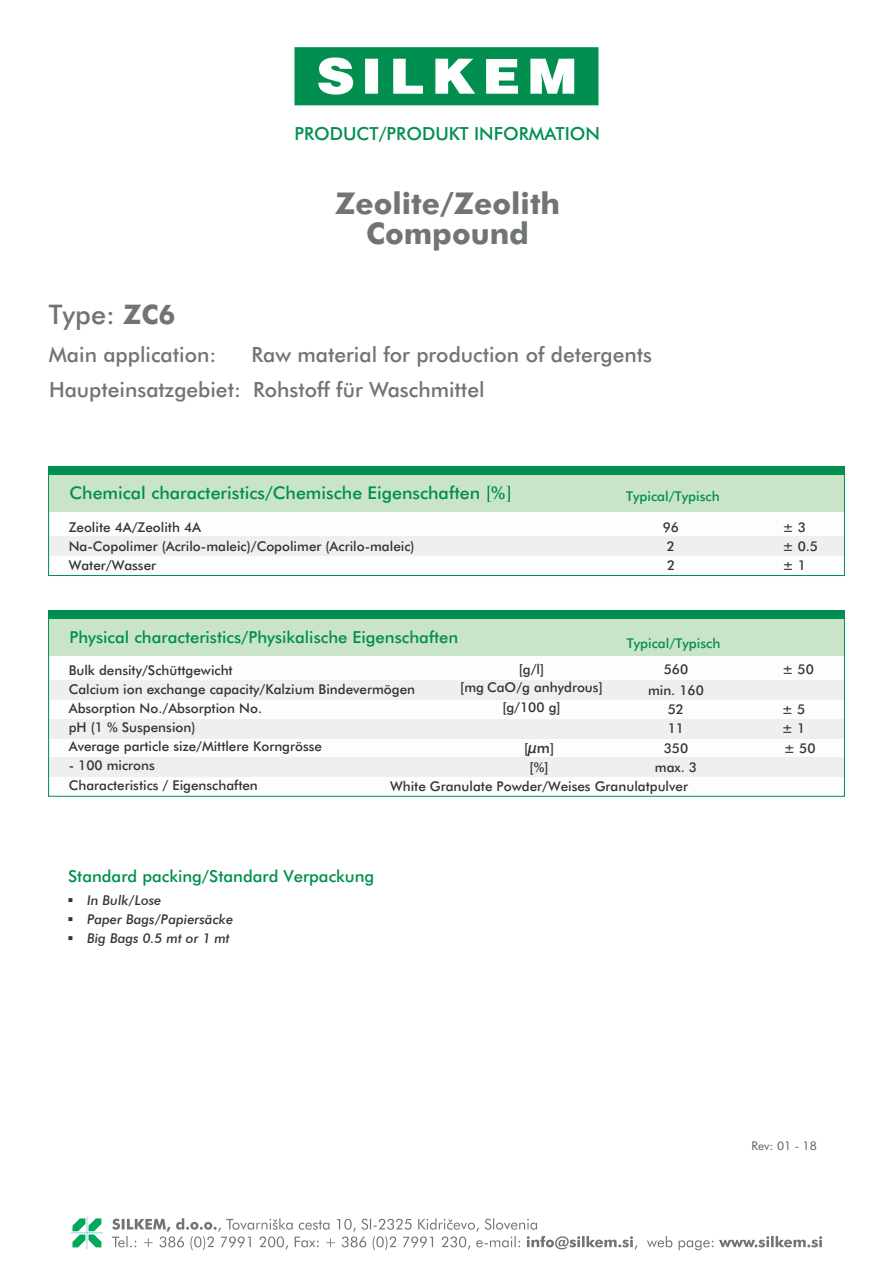
<style>
.page{position:relative;width:893px;height:1263px;background:#fff}
.page>*{position:absolute;margin:0;border:0;box-sizing:border-box;transform-origin:0 0}
.t1{font:700 30px/30.2px "Futura BT";color:#717476;text-align:center}
.t2{font:500 27px "Futura BT";color:#717476}
.t3{font:500 21px/35.5px "Futura BT";color:#717476}
.t4{font:500 18px "Futura BT";color:#008f4e}
.t5{font:500 17.55px "Futura BT";color:#008f4e}
.t6{font:500 16.5px "Futura BT";color:#008f4e}
.t7{font:500 13.5px/19px "Futura BT";color:#353435}
.t8{font:italic 500 13.5px "Futura BT";color:#353435}
.t9{font:500 13.5px "Futura BT";color:#008f4e}
.t10{font:12px "Futura BT";color:#5e6061}
.s1{font-weight:700}
.s2{font-size:15px}
</style>
<div class="page">
<div style="left:49px;top:757px;width:795px;height:20px;background:#efeff0"></div>
<div style="left:49px;top:610px;width:795px;height:45px;background:#c9e4c8"></div>
<div style="left:49px;top:610px;width:795px;height:8px;background:#008f4e"></div>
<div style="left:49px;top:680px;width:795px;height:19px;background:#efeff0"></div>
<div style="left:49px;top:719px;width:795px;height:19px;background:#efeff0"></div>
<div style="left:48px;top:611px;width:797px;height:185px;border:1px solid #008f4e"></div>
<svg style="left:112px;top:1218px;width:710px;height:32px"></svg>
<svg style="left:71px;top:1217px;width:32px;height:32px"></svg>
<svg style="left:294px;top:47px;width:304px;height:58px"></svg>
<div style="left:49px;top:466px;width:795px;height:46px;background:#c9e4c8"></div>
<div style="left:49px;top:466px;width:795px;height:8px;background:#008f4e"></div>
<div style="left:49px;top:536px;width:795px;height:19px;background:#efeff0"></div>
<svg style="left:488px;top:486px;width:3px;height:16px"></svg>
<svg style="left:506px;top:486px;width:4px;height:16px"></svg>
<div style="left:48px;top:466px;width:797px;height:110px;border:1px solid #008f4e"></div>
<h3 class="t4" style="left:294px;top:126px;width:307px">PRODUCT/PRODUKT INFORMATION</h3>
<h1 class="t1" style="left:335px;top:191px;width:226px">Zeolite/Zeolith<br>Compound</h1>
<h2 class="t2" style="left:49px;top:303px;width:128px">Type: <span class="s1">ZC6</span></h2>
<h3 class="t3" style="left:49px;top:339px;width:169px">Main application:</h3>
<h3 class="t3" style="left:49px;top:339px;width:604px;text-indent:202px">Raw material for production of detergents<br>Haupteinsatzgebiet: Rohstoff für Waschmittel</h3>
<p class="t5" style="left:69px;top:486px;width:437px">Chemical characteristics/Chemische Eigenschaften %</p>
<p class="t7" style="left:69px;top:518px;width:347px">Zeolite 4A/Zeolith 4A<br>Na-Copolimer (Acrilo-maleic)/Copolimer (Acrilo-maleic)<br>Water/Wasser</p>
<p class="t9" style="left:626px;top:491px;width:95px">Typical/Typisch</p>
<p class="t7" style="left:663px;top:518px;width:18px">96</p>
<p class="t7" style="left:782px;top:518px;width:25px">± 3</p>
<p class="t7" style="left:667px;top:538px;width:10px">2</p>
<p class="t7" style="left:782px;top:538px;width:37px">± 0.5</p>
<p class="t7" style="left:667px;top:557px;width:10px">2</p>
<p class="t7" style="left:782px;top:557px;width:25px">± 1</p>
<p class="t6" style="left:69px;top:630px;width:390px">Physical characteristics/Physikalische Eigenschaften</p>
<p class="t7" style="left:69px;top:662px;width:348px">Bulk density/Schüttgewicht<br>Calcium ion exchange capacity/Kalzium Bindevermögen Absorption No./Absorption No.<br>pH (1 % Suspension)<br>Average particle size/Mittlere Korngrösse</p>
<p class="t7" style="left:69px;top:757px;width:191px">- 100 microns<br>Characteristics / Eigenschaften</p>
<p class="t9" style="left:627px;top:637px;width:95px">Typical/Typisch</p>
<p class="t7" style="left:460px;top:660px;width:144px;text-align:center">[g/l]<br>[mg CaO/g anhydrous] [g/100 g]</p>
<p class="t7" style="left:524px;top:739px;width:32px;line-height:19.8px;text-align:center">[<span class="s2">µm</span>] [%]</p>
<p class="t7" style="left:648px;top:661px;width:57px;line-height:20.7px;text-align:center">560<br>min. 160</p>
<p class="t7" style="left:655px;top:701px;width:44px;text-align:center">52<br>11<br>350 max. 3</p>
<p class="t7" style="left:390px;top:778px;width:299px">White Granulate Powder/Weises Granulatpulver</p>
<p class="t6" style="left:68px;top:869px;width:308px">Standard packing/Standard Verpackung</p>
<p class="t8" style="left:67px;top:892px;width:96px">▪ In Bulk/Lose</p>
<p class="t8" style="left:67px;top:914px;width:167px">▪ Paper Bags/Papiersäcke</p>
<p class="t8" style="left:67px;top:930px;width:164px">▪ Big Bags 0.5 mt or 1 mt</p>
<p class="t7" style="left:782px;top:661px;width:33px">± 50</p>
<p class="t7" style="left:782px;top:701px;width:35px;line-height:19.6px">± 5 ± 1 ± 50</p>
<p class="t10" style="left:752px;top:1138px;width:67px">Rev: 01 - 18</p>
</div>
